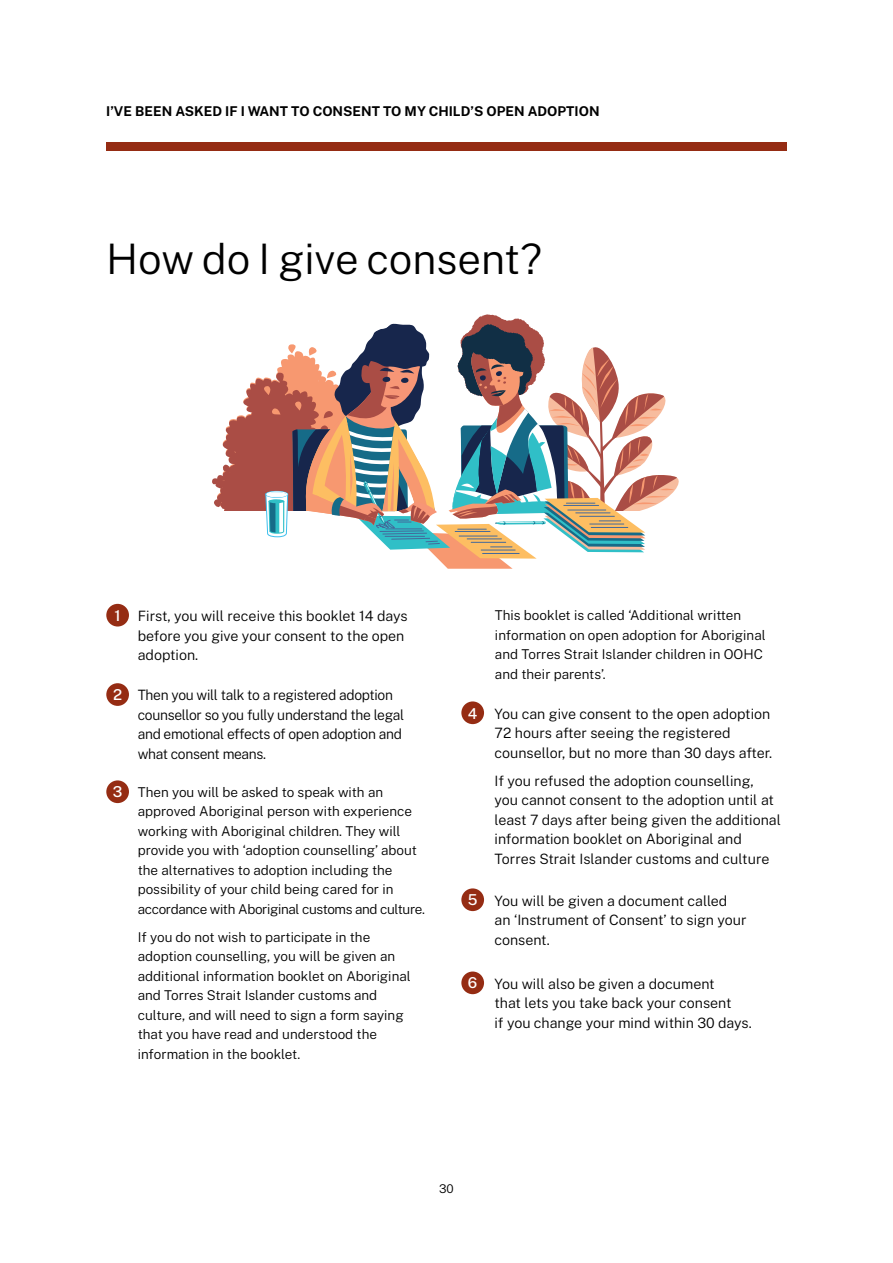
<style>
.page{position:relative;width:893px;height:1263px;background:#fff}
.page>*{position:absolute;margin:0;border:0;box-sizing:border-box;transform-origin:0 0}
.t1{font:300 42px "Public Sans";color:#000}
.t2{font:500 15px "Public Sans";color:#fff}
.t3{font:300 14.25px/19.5px "Public Sans";color:#000}
.t4{font:300 14.25px/19.5px "Public Sans";letter-spacing:-.02em;color:#000}
.t5{font:300 13.5px/19.5px "Public Sans";color:#000}
.t6{font:700 13.5px "Public Sans";color:#000}
.t7{font:300 12px "Public Sans";color:#000}
</style>
<div class="page">
<div style="left:106px;top:142px;width:681px;height:9px;background:#952c13"></div>
<svg style="left:212px;top:314px;width:467px;height:255px"></svg>
<div style="left:106px;top:604px;width:23px;height:22px;background:#952c13;border-radius:50%"></div>
<div style="left:461px;top:701px;width:23px;height:23px;background:#952c13;border-radius:50%"></div>
<div style="left:461px;top:888px;width:23px;height:23px;background:#952c13;border-radius:50%"></div>
<div style="left:461px;top:971px;width:23px;height:23px;background:#952c13;border-radius:50%"></div>
<div style="left:106px;top:683px;width:23px;height:23px;background:#952c13;border-radius:50%"></div>
<div style="left:106px;top:780px;width:23px;height:23px;background:#952c13;border-radius:50%"></div>
<p class="t6" style="left:106px;top:102px;width:495px">I’VE BEEN ASKED IF I WANT TO CONSENT TO MY CHILD’S OPEN ADOPTION</p>
<h1 class="t1" style="left:106px;top:231px;width:437px">How do I give consent?</h1>
<p class="t2" style="left:115px;top:605px;width:8px">1</p>
<p class="t3" style="left:138px;top:606px;width:271px">First, you will receive this booklet 14 days before you give your consent to the open adoption.</p>
<p class="t5" style="left:495px;top:605px;width:272px">This booklet is called ‘Additional written information on open adoption for Aboriginal and Torres Strait Islander children in OOHC and their parents’.</p>
<p class="t2" style="left:113px;top:685px;width:11px">2</p>
<p class="t2" style="left:113px;top:782px;width:11px">3</p>
<p class="t4" style="left:138px;top:685px;width:268px">Then you will talk to a registered adoption counsellor so you fully understand the legal and emotional effects of open adoption and what consent means.</p>
<p class="t5" style="left:138px;top:782px;width:289px">Then you will be asked to speak with an approved Aboriginal person with experience working with Aboriginal children. They will provide you with ‘adoption counselling’ about the alternatives to adoption including the possibility of your child being cared for in accordance with Aboriginal customs and culture.</p>
<p class="t5" style="left:138px;top:927px;width:275px">If you do not wish to participate in the adoption counselling, you will be given an additional information booklet on Aboriginal and Torres Strait Islander customs and culture, and will need to sign a form saying that you have read and understood the information in the booklet.</p>
<p class="t2" style="left:468px;top:703px;width:11px">4</p>
<p class="t3" style="left:494px;top:703px;width:279px">You can give consent to the open adoption<br>72 hours after seeing the registered counsellor, but no more than 30 days after.</p>
<p class="t3" style="left:494px;top:770px;width:288px">If you refused the adoption counselling, you cannot consent to the adoption until at least 7 days after being given the additional information booklet on Aboriginal and Torres Strait Islander customs and culture</p>
<p class="t2" style="left:468px;top:890px;width:11px">5</p>
<p class="t3" style="left:494px;top:890px;width:254px">You will be given a document called an ‘Instrument of Consent’ to sign your consent.</p>
<p class="t2" style="left:468px;top:973px;width:11px">6</p>
<p class="t3" style="left:494px;top:973px;width:259px">You will also be given a document<br>that lets you take back your consent<br>if you change your mind within 30 days.</p>
<p class="t7" style="left:439px;top:1181px;width:16px">30</p>
</div>
